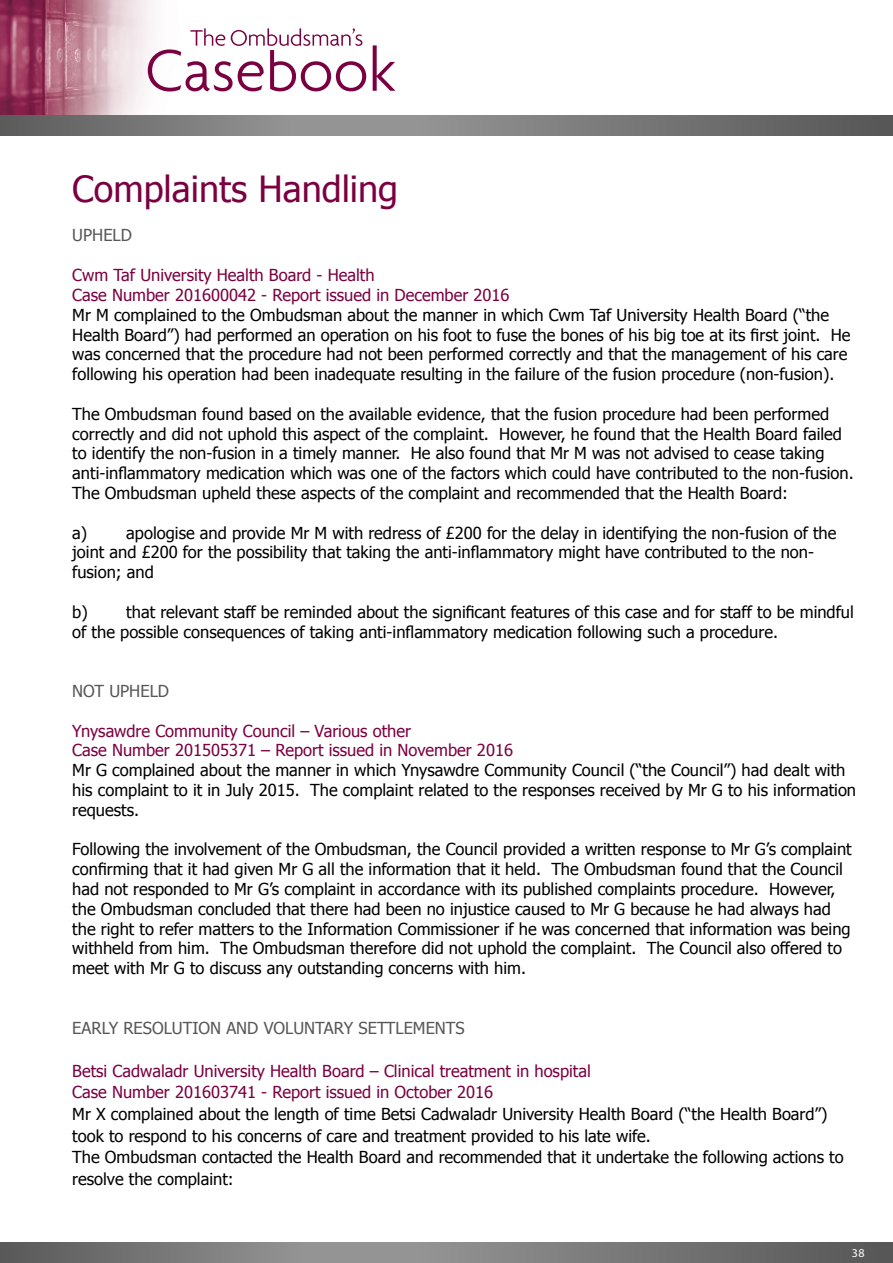
<style>
.page{position:relative;width:893px;height:1263px;background:#fff}
.page>*{position:absolute;margin:0;border:0;box-sizing:border-box;transform-origin:0 0}
.t1{font:36px "Tahoma";color:#7b0041}
.t2{font:16.5px/19.8px "Tahoma";color:#000}
.t3{font:16.5px/19.8px "Tahoma";color:#7b0041}
.t4{font:16.5px "Tahoma";color:#575756}
.t5{font:12px "Myriad Pro";color:#fff}
</style>
<div class="page">
<img style="left:0;top:0;width:396px;height:115px">
<svg style="left:0;top:115px;width:893px;height:21px;background:#7b7a7a"></svg>
<svg style="left:0;top:1242px;width:893px;height:21px;background:#7a7979"></svg>
<svg style="left:373px;top:45px;width:22px;height:46px"></svg>
<svg style="left:148px;top:28px;width:218px;height:63px"></svg>
<h1 class="t1" style="left:72px;top:165px;width:327px">Complaints Handling</h1>
<p class="t4" style="left:72px;top:224px;width:61px">UPHELD</p>
<p class="t3" style="left:72px;top:264px;width:439px">Cwm Taf University Health Board - Health<br>Case Number 201600042 - Report issued in December 2016</p>
<p class="t2" style="left:72px;top:304px;width:780px">Mr M complained to the Ombudsman about the manner in which Cwm Taf University Health Board (“the Health Board”) had performed an operation on his foot to fuse the bones of his big toe at its first joint. He was concerned that the procedure had not been performed correctly and that the management of his care following his operation had been inadequate resulting in the failure of the fusion procedure (non-fusion).</p>
<p class="t2" style="left:72px;top:403px;width:783px">The Ombudsman found based on the available evidence, that the fusion procedure had been performed correctly and did not uphold this aspect of the complaint. However, he found that the Health Board failed to identify the non-fusion in a timely manner. He also found that Mr M was not advised to cease taking anti-inflammatory medication which was one of the factors which could have contributed to the non-fusion.<br>The Ombudsman upheld these aspects of the complaint and recommended that the Health Board:</p>
<p class="t2" style="left:72px;top:522px;width:766px">a) apologise and provide Mr M with redress of £200 for the delay in identifying the non-fusion of the joint and £200 for the possibility that taking the anti-inflammatory might have contributed to the non&shy;fusion; and</p>
<p class="t2" style="left:72px;top:601px;width:783px">b) that relevant staff be reminded about the significant features of this case and for staff to be mindful of the possible consequences of taking anti-inflammatory medication following such a procedure.</p>
<p class="t4" style="left:72px;top:680px;width:98px">NOT UPHELD</p>
<p class="t3" style="left:72px;top:720px;width:442px">Ynysawdre Community Council – Various other<br>Case Number 201505371 – Report issued in November 2016</p>
<p class="t2" style="left:72px;top:759px;width:785px">Mr G complained about the manner in which Ynysawdre Community Council (“the Council”) had dealt with his complaint to it in July 2015. The complaint related to the responses received by Mr G to his information requests.</p>
<p class="t2" style="left:72px;top:839px;width:781px">Following the involvement of the Ombudsman, the Council provided a written response to Mr G’s complaint confirming that it had given Mr G all the information that it held. The Ombudsman found that the Council had not responded to Mr G’s complaint in accordance with its published complaints procedure. However, the Ombudsman concluded that there had been no injustice caused to Mr G because he had always had the right to refer matters to the Information Commissioner if he was concerned that information was being withheld from him. The Ombudsman therefore did not uphold the complaint. The Council also offered to meet with Mr G to discuss any outstanding concerns with him.</p>
<p class="t4" style="left:72px;top:1016px;width:394px">EARLY RESOLUTION AND VOLUNTARY SETTLEMENTS</p>
<p class="t3" style="left:72px;top:1059px;width:520px;line-height:21.6px">Betsi Cadwaladr University Health Board – Clinical treatment in hospital<br>Case Number 201603741 - Report issued in October 2016</p>
<p class="t2" style="left:72px;top:1102px;width:773px;line-height:21.6px">Mr X complained about the length of time Betsi Cadwaladr University Health Board (“the Health Board”) took to respond to his concerns of care and treatment provided to his late wife.<br>The Ombudsman contacted the Health Board and recommended that it undertake the following actions to resolve the complaint:</p>
<p class="t5" style="left:852px;top:1245px;width:14px">38</p>
</div>
